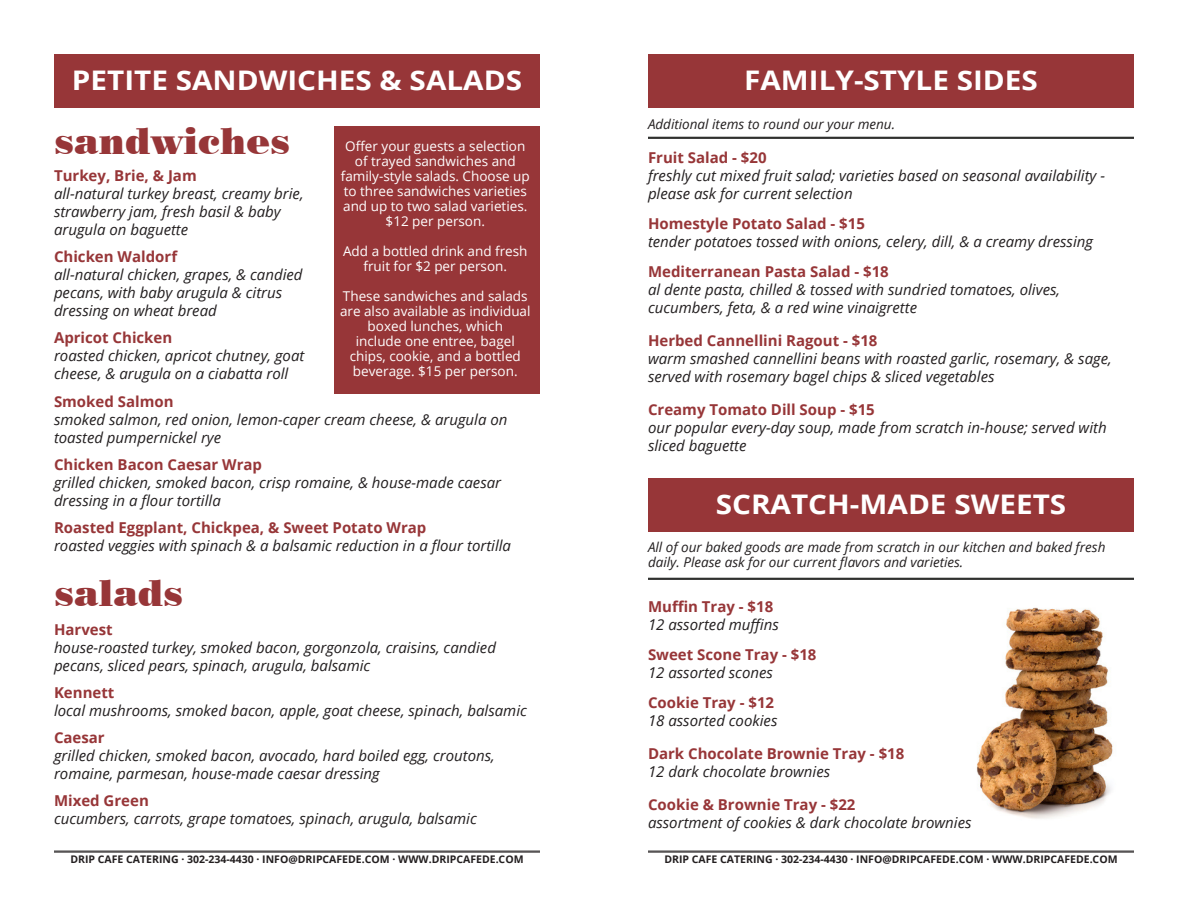
<style>
.page{position:relative;width:1188px;height:918px;background:#fff}
.page>*{position:absolute;margin:0;border:0;box-sizing:border-box;transform-origin:0 0}
.t1{font:37.5px "Poster Bodoni BT";color:#973638}
.t2{font:700 27px "Open Sans";color:#fff;scale:1.1 1}
.t3{font:italic 15px/18px "Open Sans";color:#231f20}
.t4{font:700 15px "Open Sans";color:#973638}
.t5{font:13.5px/15px "Open Sans";color:#fff;text-align:center}
.t6{font:italic 13.5px/15px "Open Sans";color:#231f20}
.t7{font:700 10.5px "Open Sans";color:#231f20}
</style>
<div class="page">
<hr style="left:54px;top:851px;width:486px;height:1px;background:#231f20">
<hr style="left:54px;top:852px;width:486px;height:1px;background:#231f20">
<hr style="left:648px;top:851px;width:486px;height:1px;background:#231f20">
<hr style="left:648px;top:852px;width:486px;height:1px;background:#231f20">
<img style="left:977px;top:607px;width:136px;height:212px">
<div style="left:648px;top:478px;width:486px;height:54px;background:#973638"></div>
<div style="left:648px;top:54px;width:486px;height:54px;background:#973638"></div>
<hr style="left:648px;top:578px;width:486px;height:1px;background:#040503">
<hr style="left:648px;top:579px;width:486px;height:1px;background:#040503">
<hr style="left:648px;top:137px;width:486px;height:1px;background:#040503">
<hr style="left:648px;top:138px;width:486px;height:1px;background:#040503">
<div style="left:335px;top:126px;width:205px;height:268px;background:#973638"></div>
<div style="left:54px;top:54px;width:486px;height:54px;background:#973638"></div>
<p class="t2" style="left:72px;top:61px;width:411px">PETITE SANDWICHES &amp; SALADS</p>
<p class="t1" style="left:54px;top:118px;width:238px">sandwiches</p>
<p class="t4" style="left:54px;top:165px;width:144px">Turkey, Brie, &amp; Jam</p>
<p class="t3" style="left:54px;top:184px;width:251px">all-natural turkey breast, creamy brie, strawberry jam, fresh basil &amp; baby arugula on baguette</p>
<p class="t4" style="left:54px;top:246px;width:125px">Chicken Waldorf</p>
<p class="t3" style="left:54px;top:265px;width:250px">all-natural chicken, grapes, &amp; candied pecans, with baby arugula &amp; citrus dressing on wheat bread</p>
<p class="t4" style="left:54px;top:327px;width:120px">Apricot Chicken</p>
<p class="t3" style="left:54px;top:346px;width:252px">roasted chicken, apricot chutney, goat cheese, &amp; arugula on a ciabatta roll</p>
<p class="t5" style="left:341px;top:138px;width:191px">Offer your guests a selection of trayed sandwiches and family-style salads. Choose up to three sandwiches varieties and up to two salad varieties.</p>
<p class="t5" style="left:386px;top:213px;width:101px">$12 per person.</p>
<p class="t5" style="left:343px;top:243px;width:186px">Add a bottled drink and fresh fruit for $2 per person.</p>
<p class="t5" style="left:340px;top:288px;width:192px">These sandwiches and salads are also available as individual boxed lunches, which<br>include one entree, bagel chips, cookie, and a bottled beverage. $15 per person.</p>
<p class="t4" style="left:54px;top:391px;width:121px">Smoked Salmon</p>
<p class="t3" style="left:54px;top:410px;width:455px">smoked salmon, red onion, lemon-caper cream cheese, &amp; arugula on toasted pumpernickel rye</p>
<p class="t4" style="left:54px;top:454px;width:210px">Chicken Bacon Caesar Wrap</p>
<p class="t3" style="left:54px;top:473px;width:449px">grilled chicken, smoked bacon, crisp romaine, &amp; house-made caesar dressing in a flour tortilla</p>
<p class="t4" style="left:54px;top:517px;width:374px">Roasted Eggplant, Chickpea, &amp; Sweet Potato Wrap</p>
<p class="t3" style="left:54px;top:536px;width:459px">roasted veggies with spinach &amp; a balsamic reduction in a flour tortilla</p>
<p class="t1" style="left:54px;top:570px;width:131px">salads</p>
<p class="t4" style="left:54px;top:619px;width:60px">Harvest</p>
<p class="t3" style="left:54px;top:638px;width:444px">house-roasted turkey, smoked bacon, gorgonzola, craisins, candied pecans, sliced pears, spinach, arugula, balsamic</p>
<p class="t4" style="left:54px;top:682px;width:62px">Kennett</p>
<p class="t3" style="left:54px;top:701px;width:474px">local mushrooms, smoked bacon, apple, goat cheese, spinach, balsamic</p>
<p class="t4" style="left:54px;top:727px;width:52px">Caesar</p>
<p class="t3" style="left:54px;top:746px;width:442px">grilled chicken, smoked bacon, avocado, hard boiled egg, croutons, romaine, parmesan, house-made caesar dressing</p>
<p class="t4" style="left:54px;top:790px;width:96px">Mixed Green</p>
<p class="t3" style="left:54px;top:809px;width:424px">cucumbers, carrots, grape tomatoes, spinach, arugula, balsamic</p>
<p class="t2" style="left:744px;top:61px;width:269px">FAMILY-STYLE SIDES</p>
<p class="t6" style="left:648px;top:116px;width:249px">Additional items to round our your menu.</p>
<p class="t4" style="left:648px;top:147px;width:120px">Fruit Salad - $20</p>
<p class="t3" style="left:648px;top:166px;width:459px">freshly cut mixed fruit salad; varieties based on seasonal availability - please ask for current selection</p>
<p class="t4" style="left:648px;top:213px;width:218px">Homestyle Potato Salad - $15</p>
<p class="t3" style="left:648px;top:232px;width:447px">tender potatoes tossed with onions, celery, dill, &amp; a creamy dressing</p>
<p class="t4" style="left:648px;top:261px;width:242px">Mediterranean Pasta Salad - $18</p>
<p class="t3" style="left:648px;top:280px;width:414px">al dente pasta, chilled &amp; tossed with sundried tomatoes, olives, cucumbers, feta, &amp; a red wine vinaigrette</p>
<p class="t4" style="left:648px;top:330px;width:231px">Herbed Cannellini Ragout - $18</p>
<p class="t3" style="left:648px;top:349px;width:465px">warm smashed cannellini beans with roasted garlic, rosemary, &amp; sage, served with rosemary bagel chips &amp; sliced vegetables</p>
<p class="t4" style="left:648px;top:399px;width:228px">Creamy Tomato Dill Soup - $15</p>
<p class="t3" style="left:648px;top:418px;width:460px">our popular every-day soup, made from scratch in-house; served with sliced baguette</p>
<p class="t2" style="left:716px;top:485px;width:320px">SCRATCH-MADE SWEETS</p>
<p class="t6" style="left:648px;top:539px;width:459px">All of our baked goods are made from scratch in our kitchen and baked fresh daily. Please ask for our current flavors and varieties.</p>
<p class="t4" style="left:648px;top:596px;width:127px">Muffin Tray - $18</p>
<p class="t3" style="left:648px;top:616px;width:133px">12 assorted muffins</p>
<p class="t4" style="left:648px;top:644px;width:170px">Sweet Scone Tray - $18</p>
<p class="t3" style="left:648px;top:664px;width:126px">12 assorted scones</p>
<p class="t4" style="left:648px;top:692px;width:128px">Cookie Tray - $12</p>
<p class="t3" style="left:648px;top:712px;width:131px">18 assorted cookies</p>
<p class="t4" style="left:648px;top:743px;width:258px">Dark Chocolate Brownie Tray - $18</p>
<p class="t3" style="left:648px;top:763px;width:184px">12 dark chocolate brownies</p>
<p class="t4" style="left:648px;top:794px;width:209px">Cookie &amp; Brownie Tray - $22</p>
<p class="t3" style="left:648px;top:814px;width:325px">assortment of cookies &amp; dark chocolate brownies</p>
<p class="t7" style="left:70px;top:852px;width:455px">DRIP CAFE CATERING · 302-234-4430 · INFO@DRIPCAFEDE.COM · WWW.DRIPCAFEDE.COM</p>
<p class="t7" style="left:664px;top:852px;width:455px">DRIP CAFE CATERING · 302-234-4430 · INFO@DRIPCAFEDE.COM · WWW.DRIPCAFEDE.COM</p>
</div>
